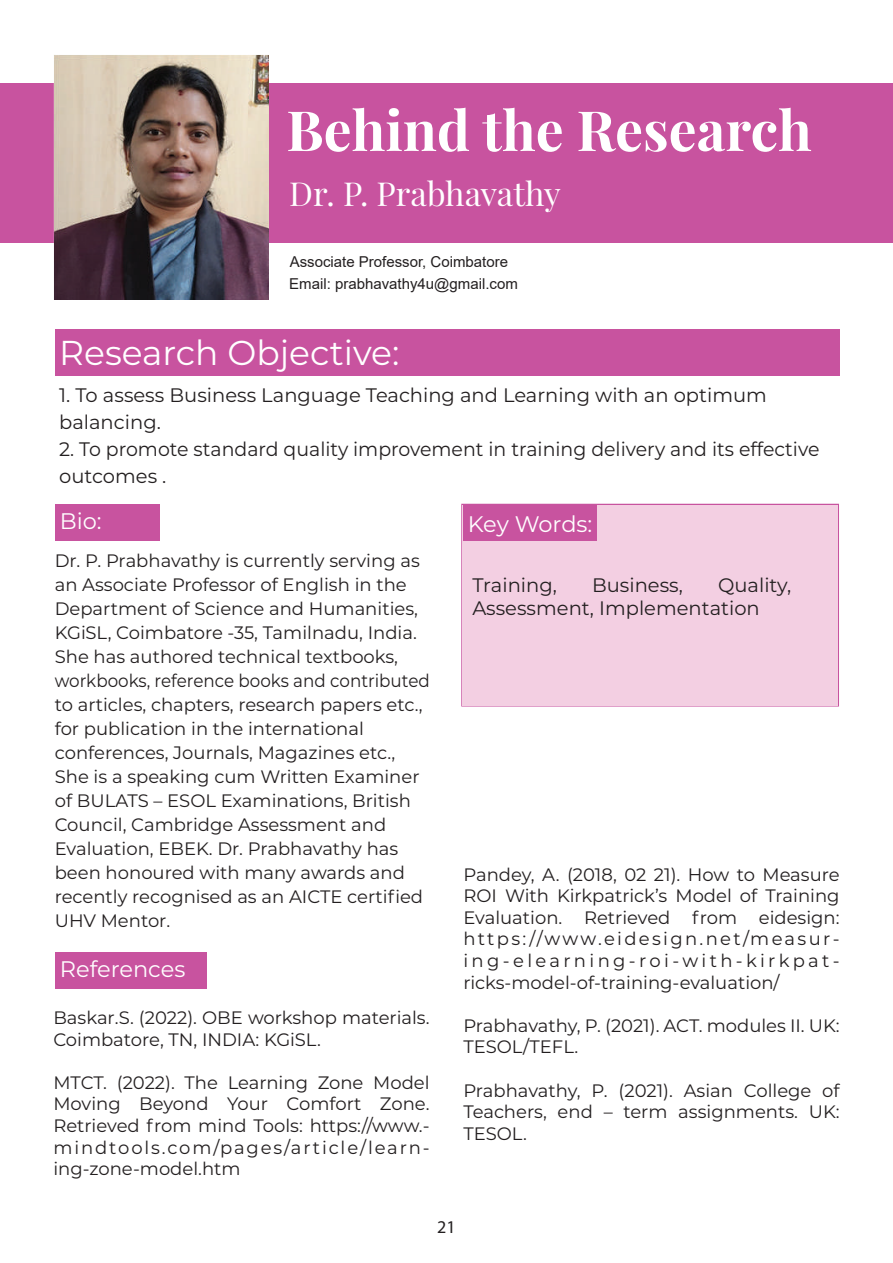
<style>
.page{position:relative;width:893px;height:1263px;background:#fff}
.page>*{position:absolute;margin:0;border:0;box-sizing:border-box;transform-origin:0 0}
.t1{font:700 55.5px "Playfair Display";color:#fff}
.t2{font:34.5px "Montserrat";color:#fff}
.t3{font:33px "Playfair Display";color:#fff}
.t4{font:22.5px "Montserrat";color:#fff}
.t5{font:19.5px/27px "Montserrat";color:#231f20}
.t6{font:18px/24px "Montserrat";color:#231f20}
.t7{font:18px "Myriad Pro";color:#231f20}
.t8{font:15px/22.6px "Arial";color:#231f20}
</style>
<div class="page">
<div style="left:0;top:83px;width:893px;height:160px;background:#c8539f"></div>
<div style="left:55px;top:330px;width:784px;height:46px;background:#c8539f"></div>
<div style="left:55px;top:504px;width:105px;height:36px;background:#c8539f"></div>
<div style="left:55px;top:952px;width:152px;height:36px;background:#c8539f"></div>
<div style="left:462px;top:505px;width:375px;height:201px;background:#f3cfe2"></div>
<div style="left:463px;top:504px;width:134px;height:37px;background:#c8539f"></div>
<img style="left:54px;top:55px;width:214px;height:244px">
<h1 class="t1" style="left:286px;top:95px;width:527px">Behind the Research</h1>
<h3 class="t3" style="left:289px;top:173px;width:273px">Dr. P. Prabhavathy</h3>
<p class="t8" style="left:289px;top:250px;width:230px">Associate Professor, Coimbatore<br>Email: prabhavathy4u@gmail.com</p>
<h2 class="t2" style="left:59px;top:329px;width:342px">Research Objective:</h2>
<p class="t5" style="left:59px;top:381px;width:709px">1. To assess Business Language Teaching and Learning with an optimum balancing.</p>
<p class="t5" style="left:59px;top:435px;width:762px">2. To promote standard quality improvement in training delivery and its effective outcomes .</p>
<p class="t4" style="left:60px;top:505px;width:43px">Bio:</p>
<p class="t4" style="left:468px;top:509px;width:126px">Key Words:</p>
<p class="t6" style="left:55px;top:548px;width:377px">Dr. P. Prabhavathy is currently serving as an Associate Professor of English in the Department of Science and Humanities, KGiSL, Coimbatore -35, Tamilnadu, India.<br>She has authored technical textbooks, workbooks, reference books and contributed to articles, chapters, research papers etc., for publication in the international conferences, Journals, Magazines etc., She is a speaking cum Written Examiner of BULATS – ESOL Examinations, British Council, Cambridge Assessment and Evaluation, EBEK. Dr. Prabhavathy has been honoured with many awards and recently recognised as an AICTE certified UHV Mentor.</p>
<p class="t4" style="left:60px;top:954px;width:127px">References</p>
<p class="t6" style="left:53px;top:1006px;width:378px;line-height:21.6px">Baskar.S. (2022). OBE workshop materials.<br>Coimbatore, TN, INDIA: KGiSL.</p>
<p class="t6" style="left:53px;top:1071px;width:378px;line-height:21.6px;text-align:justify">MTCT. (2022). The Learning Zone Model Moving Beyond Your Comfort Zone.<br>Retrieved from mind Tools: https://www.- mindtools.com/pages/article/learn&shy;ing-zone-model.htm</p>
<p class="t5" style="left:472px;top:573px;width:320px;line-height:23.4px;text-indent:246px">Quality,<br>Assessment, Implementation</p>
<p class="t5" style="left:472px;top:571px;width:86px">Training,</p>
<p class="t5" style="left:592px;top:571px;width:92px">Business,</p>
<p class="t6" style="left:463px;top:863px;width:378px;line-height:21.6px;text-align:justify">Pandey, A. (2018, 02 21). How to Measure ROI With Kirkpatrick’s Model of Training Evaluation. Retrieved from eidesign: https://www.eidesign.net/measur&shy;ing-elearning-roi-with-kirkpat&shy;ricks-model-of-training-evaluation/</p>
<p class="t6" style="left:463px;top:1014px;width:378px;line-height:21.6px">Prabhavathy, P. (2021). ACT. modules II. UK:<br>TESOL/TEFL.</p>
<p class="t6" style="left:463px;top:1079px;width:378px;line-height:21.6px;text-align:justify">Prabhavathy, P. (2021). Asian College of Teachers, end – term assignments. UK:<br>TESOL.</p>
<p class="t7" style="left:437px;top:1216px;width:20px">21</p>
</div>
